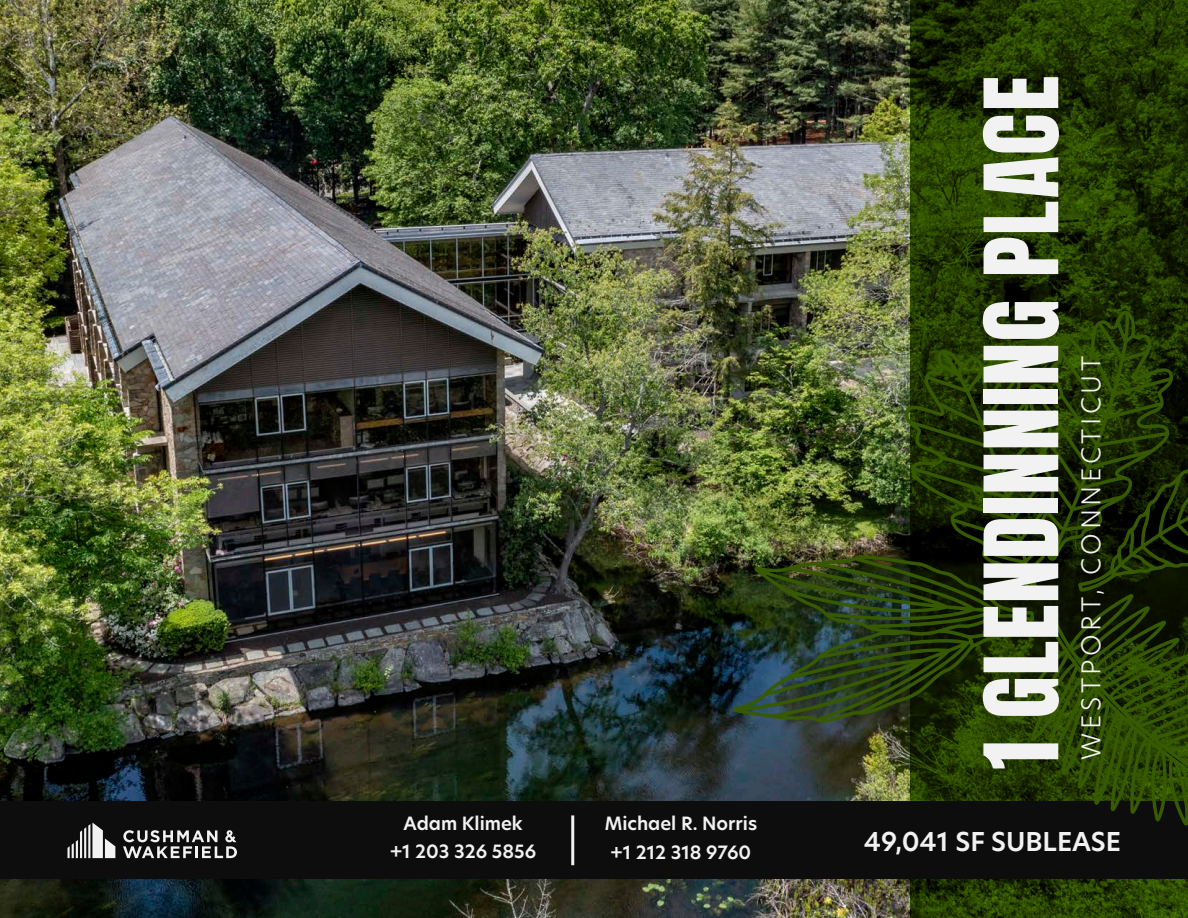
<style>
.page{position:relative;width:1188px;height:918px;background:#fff}
.page>*{position:absolute;margin:0;border:0;box-sizing:border-box;transform-origin:0 0}
.t1{font:87px "Anton";letter-spacing:.01em;color:#f2f2f2}
.t2{font:300 25.5px "New Hero";letter-spacing:.14em;color:#f2f2f2}
.t3{font:600 25.5px "New Hero";color:#f2f2f2}
.t4{font:600 18px "New Hero";color:#f2f2f2}
</style>
<div class="page">
<img style="left:0;top:0;width:910px;height:918px">
<svg style="left:910px;top:0;width:278px;height:918px;background:#213600"></svg>
<div style="left:794px;top:802px;width:394px;height:77px;background:#0d0d0d"></div>
<div style="left:0;top:802px;width:842px;height:77px;background:#0d0d0d"></div>
<svg style="left:733px;top:553px;width:286px;height:171px;background:#263b16"></svg>
<svg style="left:903px;top:311px;width:272px;height:284px;background:#203302"></svg>
<svg style="left:1019px;top:432px;width:169px;height:394px;background:#1d2f01"></svg>
<svg style="left:68px;top:823px;width:47px;height:35px"></svg>
<svg style="left:123px;top:830px;width:114px;height:28px"></svg>
<hr style="left:571px;top:815px;width:3px;height:50px;background:#f2f2f2">
<p class="t4" style="left:404px;top:811px;width:121px">Adam Klimek</p>
<p class="t4" style="left:390px;top:839px;width:148px">+1 203 326 5856</p>
<p class="t4" style="left:605px;top:811px;width:154px">Michael R. Norris</p>
<p class="t4" style="left:611px;top:840px;width:142px">+1 212 318 9760</p>
<p class="t1" style="left:977px;top:770px;width:695px;rotate:-90deg">1 GLENDINNING PLACE</p>
<p class="t2" style="left:1074px;top:760px;width:405px;rotate:-90deg">WESTPORT, CONNECTICUT</p>
<p class="t3" style="left:864px;top:824px;width:259px">49,041 SF SUBLEASE</p>
</div>
